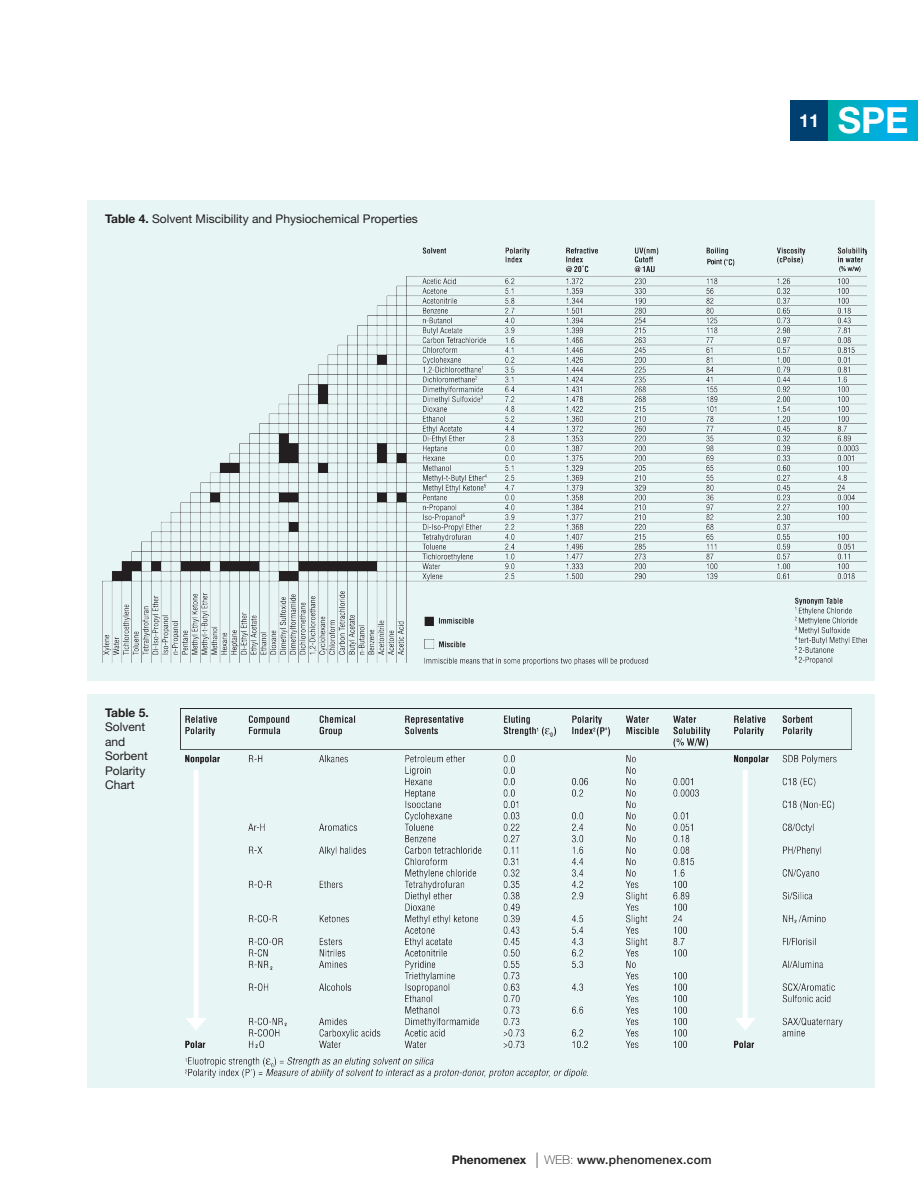
<style>
.page{position:relative;width:918px;height:1188px;background:#fff}
.page>*{position:absolute;margin:0;border:0;box-sizing:border-box;transform-origin:0 0}
.t1{font:700 36px "Helvetica Neue LT Std";color:#fff}
.t2{font:12px/14.4px "Helvetica Neue LT Std";color:#231f20}
.t3{font:500 12px "Helvetica Neue LT Std";letter-spacing:.02em;color:#231f20}
.t4{font:700 12px "Helvetica Neue LT Std";color:#231f20}
.s1{font-weight:700}
.s2{font-weight:400;font-stretch:condensed;font-size:21.6px}
.s3{font-weight:100}
</style>
<div class="page">
<div style="left:791px;top:100px;width:37px;height:41px;background:#004071"></div>
<svg style="left:828px;top:100px;width:90px;height:41px;background:#00aed0"></svg>
<div style="left:87px;top:695px;width:788px;height:393px;background:#e7f5f4"></div>
<div style="left:87px;top:200px;width:788px;height:481px;background:#e7f5f4"></div>
<img style="left:102px;top:247px;width:765px;height:417px">
<img style="left:181px;top:715px;width:670px;height:362px">
<p class="t2" style="left:105px;top:212px;width:314px"><span class="s1">Table 4.</span> Solvent Miscibility and Physiochemical Properties</p>
<h1 class="t1" style="left:799px;top:98px;width:111px"><sup>11</sup> SPE</h1>
<p class="t4" style="left:105px;top:705px;width:45px">Table 5.</p>
<p class="t2" style="left:105px;top:720px;width:42px">Solvent and</p>
<p class="t2" style="left:105px;top:749px;width:44px">Sorbent<br>Polarity<br>Chart</p>
<p class="t3" style="left:452px;top:1152px;width:261px"><span class="s1">Phenomenex</span> <span class="s2">l</span> <span class="s3">WEB:</span> www.phenomenex.com</p>
</div>
